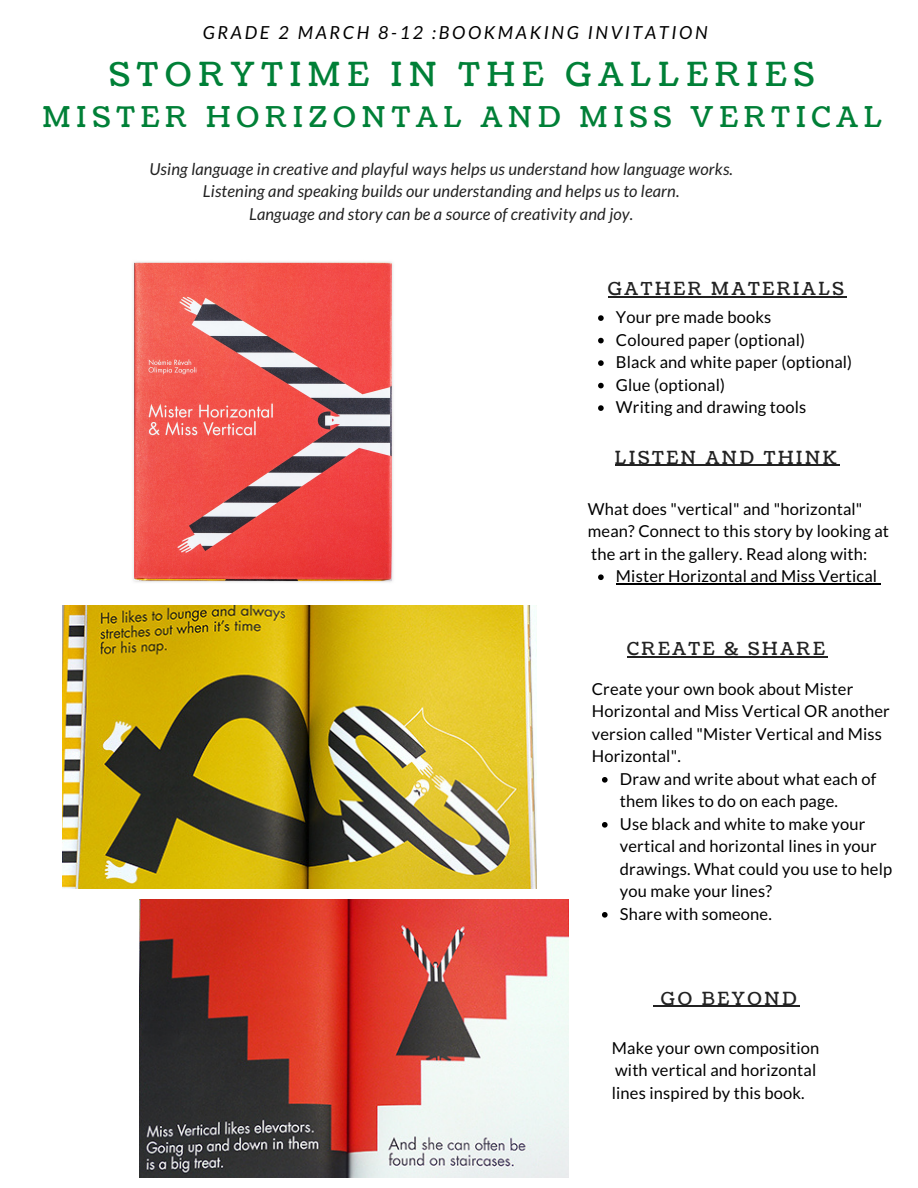
<style>
.page{position:relative;width:918px;height:1188px;background:#fff}
.page>*{position:absolute;margin:0;border:0;box-sizing:border-box;transform-origin:0 0}
.t1{font:33px "Coustard";letter-spacing:.21em;color:#008037}
.t2{font:28.5px "Coustard";letter-spacing:.21em;color:#008037}
.t3{font:18px "Coustard";letter-spacing:.15em;color:#222}
.t4{font:italic 18px "Lato";letter-spacing:.15em;color:#000}
.t5{font:16.5px/22.5px "Lato";letter-spacing:.01em;color:#000}
.t6{font:italic 16.5px "Lato";letter-spacing:.01em;color:#222}
</style>
<div class="page">
<img style="left:133px;top:261px;width:260px;height:321px">
<img style="left:62px;top:605px;width:474px;height:284px">
<img style="left:140px;top:900px;width:429px;height:278px">
<hr style="left:627px;top:656px;width:200px;height:2px;background:#222">
<svg style="left:598px;top:574px;width:6px;height:6px"></svg>
<hr style="left:616px;top:583px;width:261px;height:2px;background:#000">
<hr style="left:608px;top:296px;width:239px;height:1px;background:#222">
<hr style="left:661px;top:1006px;width:138px;height:1px;background:#222">
<svg style="left:598px;top:315px;width:6px;height:6px"></svg>
<svg style="left:598px;top:338px;width:6px;height:5px"></svg>
<svg style="left:598px;top:360px;width:6px;height:6px"></svg>
<svg style="left:598px;top:383px;width:6px;height:5px"></svg>
<svg style="left:598px;top:405px;width:6px;height:6px"></svg>
<hr style="left:615px;top:465px;width:225px;height:1px;background:#222">
<svg style="left:602px;top:777px;width:6px;height:6px"></svg>
<svg style="left:602px;top:822px;width:6px;height:6px"></svg>
<svg style="left:602px;top:912px;width:6px;height:6px"></svg>
<p class="t4" style="left:203px;top:21px;width:506px">GRADE 2 MARCH 8-12 :BOOKMAKING INVITATION</p>
<p class="t1" style="left:109px;top:53px;width:707px">STORYTIME IN THE GALLERIES</p>
<p class="t2" style="left:42px;top:98px;width:841px">MISTER HORIZONTAL AND MISS VERTICAL</p>
<p class="t6" style="left:149px;top:159px;width:585px">Using language in creative and playful ways helps us understand how language works.</p>
<p class="t6" style="left:203px;top:181px;width:478px">Listening and speaking builds our understanding and helps us to learn.</p>
<p class="t6" style="left:249px;top:204px;width:386px">Language and story can be a source of creativity and joy.</p>
<p class="t3" style="left:608px;top:277px;width:238px">GATHER MATERIALS</p>
<p class="t5" style="left:616px;top:306px;width:157px">Your pre made books</p>
<p class="t5" style="left:616px;top:328px;width:191px">Coloured paper (optional)</p>
<p class="t5" style="left:616px;top:351px;width:238px">Black and white paper (optional)</p>
<p class="t5" style="left:616px;top:373px;width:111px">Glue (optional)</p>
<p class="t5" style="left:616px;top:396px;width:192px">Writing and drawing tools</p>
<p class="t3" style="left:615px;top:445px;width:223px">LISTEN AND THINK</p>
<p class="t5" style="left:588px;top:497px;width:303px">What does "vertical" and "horizontal" mean? Connect to this story by looking at the art in the gallery. Read along with:</p>
<p class="t5" style="left:616px;top:565px;width:263px">Mister Horizontal and Miss Vertical</p>
<p class="t3" style="left:627px;top:637px;width:199px">CREATE &amp; SHARE</p>
<p class="t5" style="left:592px;top:677px;width:300px">Create your own book about Mister<br>Horizontal and Miss Vertical OR another version called "Mister Vertical and Miss<br>Horizontal".</p>
<p class="t5" style="left:620px;top:767px;width:258px">Draw and write about what each of them likes to do on each page.</p>
<p class="t5" style="left:620px;top:812px;width:274px">Use black and white to make your vertical and horizontal lines in your drawings. What could you use to help you make your lines?</p>
<p class="t5" style="left:620px;top:902px;width:154px">Share with someone.</p>
<p class="t3" style="left:661px;top:986px;width:137px">GO BEYOND</p>
<p class="t5" style="left:612px;top:1036px;width:209px">Make your own composition with vertical and horizontal lines inspired by this book.</p>
</div>
